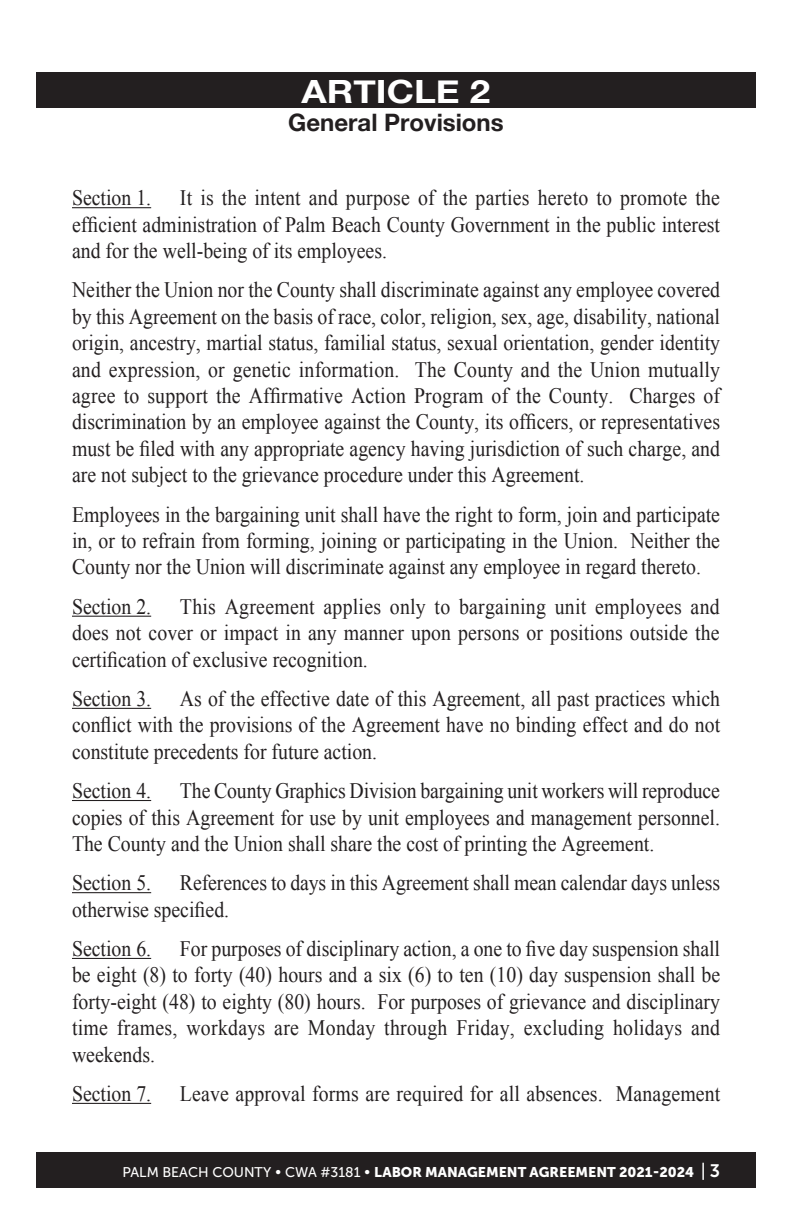
<style>
.page{position:relative;width:792px;height:1224px;background:#fff}
.page>*{position:absolute;margin:0;border:0;box-sizing:border-box;transform-origin:0 0}
.Section{font:700 32px "Helvetica Neue";color:#fff;scale:1.15 1}
.Section-2{font:700 24px "Helvetica Neue";color:#231f20}
.Section-3{font:22px/26.4px "Times New Roman";color:#231f20;text-align:justify;scale:.9 1}
.t1{font:14px "Museo Sans 900";color:#fff}
.s1{font-family:"Museo Sans 500"}
.s2{font-family:"Museo Sans 500";font-size:18px}
.s3{font-family:"Museo Sans 700";font-size:18px}
</style>
<div class="page">
<div style="left:36px;top:1152px;width:720px;height:36px;background:#231f20"></div>
<div style="left:36px;top:72px;width:720px;height:36px;background:#231f20"></div>
<hr style="left:72px;top:207px;width:79px;height:1px;background:#231f20">
<hr style="left:72px;top:616px;width:79px;height:1px;background:#231f20">
<hr style="left:72px;top:708px;width:79px;height:1px;background:#231f20">
<hr style="left:72px;top:800px;width:79px;height:1px;background:#231f20">
<hr style="left:72px;top:892px;width:79px;height:1px;background:#231f20">
<hr style="left:72px;top:958px;width:79px;height:1px;background:#231f20">
<hr style="left:72px;top:1103px;width:79px;height:1px;background:#231f20">
<p class="Section" style="left:302px;top:67px;width:166px">ARTICLE 2</p>
<p class="Section-2" style="left:288px;top:104px;width:217px">General Provisions</p>
<p class="Section-3" style="left:72px;top:184px;width:722px;text-indent:108px">It is the intent and purpose of the parties hereto to promote the efficient administration of Palm Beach County Government in the public interest and for the well-being of its employees.</p>
<p class="Section-3" style="left:72px;top:277px;width:722px">Neither the Union nor the County shall discriminate against any employee covered by this Agreement on the basis of race, color, religion, sex, age, disability, national origin, ancestry, martial status, familial status, sexual orientation, gender identity and expression, or genetic information. The County and the Union mutually agree to support the Affirmative Action Program of the County. Charges of discrimination by an employee against the County, its officers, or representatives must be filed with any appropriate agency having jurisdiction of such charge, and are not subject to the grievance procedure under this Agreement.</p>
<p class="Section-3" style="left:72px;top:501px;width:722px">Employees in the bargaining unit shall have the right to form, join and participate in, or to refrain from forming, joining or participating in the Union. Neither the County nor the Union will discriminate against any employee in regard thereto.</p>
<p class="Section-3" style="left:72px;top:593px;width:89px">Section 2.</p>
<p class="Section-3" style="left:72px;top:184px;width:89px">Section 1.</p>
<p class="Section-3" style="left:72px;top:593px;width:721px;text-indent:108px">This Agreement applies only to bargaining unit employees and does not cover or impact in any manner upon persons or positions outside the certification of exclusive recognition.</p>
<p class="Section-3" style="left:72px;top:685px;width:89px">Section 3.</p>
<p class="Section-3" style="left:72px;top:685px;width:722px;text-indent:108px">As of the effective date of this Agreement, all past practices which conflict with the provisions of the Agreement have no binding effect and do not constitute precedents for future action.</p>
<p class="Section-3" style="left:72px;top:777px;width:89px">Section 4.</p>
<p class="Section-3" style="left:72px;top:777px;width:722px;text-indent:108px">The County Graphics Division bargaining unit workers will reproduce copies of this Agreement for use by unit employees and management personnel.<br>The County and the Union shall share the cost of printing the Agreement.</p>
<p class="Section-3" style="left:72px;top:869px;width:89px">Section 5.</p>
<p class="Section-3" style="left:72px;top:869px;width:722px;text-indent:108px">References to days in this Agreement shall mean calendar days unless otherwise specified.</p>
<p class="Section-3" style="left:72px;top:935px;width:89px">Section 6.</p>
<p class="Section-3" style="left:72px;top:935px;width:722px;text-indent:108px">For purposes of disciplinary action, a one to five day suspension shall be eight (8) to forty (40) hours and a six (6) to ten (10) day suspension shall be forty-eight (48) to eighty (80) hours. For purposes of grievance and disciplinary time frames, workdays are Monday through Friday, excluding holidays and weekends.</p>
<p class="Section-3" style="left:72px;top:1080px;width:89px">Section 7.</p>
<p class="Section-3" style="left:180px;top:1080px;width:602px">Leave approval forms are required for all absences. Management</p>
<p class="t1" style="left:122px;top:1164px;width:599px"><span class="s1">PALM BEACH COUNTY • CWA #3181 •</span> LABOR MANAGEMENT AGREEMENT 2021-2024 <span class="s2">|</span> <span class="s3">3</span></p>
</div>
